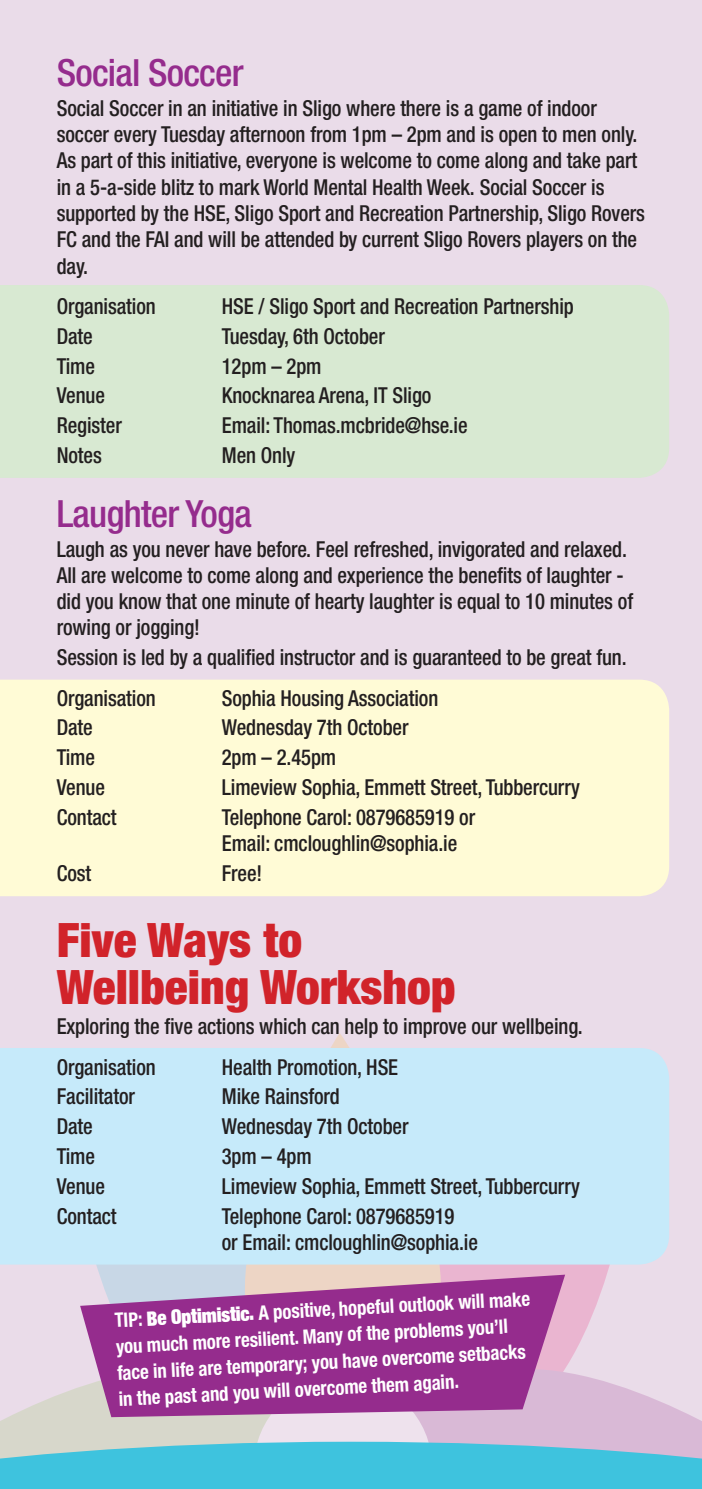
<style>
.page{position:relative;width:702px;height:1489px;background:#fff}
.page>*{position:absolute;margin:0;border:0;box-sizing:border-box;transform-origin:0 0}
.t1{font:900 condensed 47.5px/47.5px "Helvetica Neue";color:#d1232a}
.t2{font:500 condensed 37.5px "Helvetica Neue";letter-spacing:-.02em;color:#952c8d}
.t3{font:500 condensed 22px/26.2px "Helvetica Neue";letter-spacing:-.005em;color:#231f20;scale:.94 1}
.t4{font:700 condensed 20px/26.2px "Helvetica Neue";color:#fff;scale:.94 1}
.s1{font-weight:900;font-stretch:expanded}
</style>
<div class="page">
<div style="left:0;top:0;width:702px;height:1488px;background:#eadce9"></div>
<svg style="left:68px;top:1264px;width:173px;height:10px;fill:#c8d7e6"></svg>
<svg style="left:442px;top:1264px;width:193px;height:103px"></svg>
<svg style="left:241px;top:1033px;width:201px;height:241px"></svg>
<svg style="left:0;top:1377px;width:702px;height:111px;background:#90c8db"></svg>
<div style="left:0;top:679px;width:669px;height:217px;background:#fffbd6"></div>
<div style="left:0;top:1047px;width:669px;height:217px;background:#c6eafa"></div>
<div style="left:0;top:285px;width:669px;height:193px;background:#d8e9d2"></div>
<svg style="left:80px;top:1274px;width:485px;height:142px;background:#a34c9c"></svg>
<h2 class="t2" style="left:57px;top:50px;width:188px">Social Soccer</h2>
<p class="t3" style="left:57px;top:95px;width:627px">Social Soccer in an initiative in Sligo where there is a game of indoor soccer every Tuesday afternoon from 1pm – 2pm and is open to men only.<br>As part of this initiative, everyone is welcome to come along and take part in a 5-a-side blitz to mark World Mental Health Week. Social Soccer is supported by the HSE, Sligo Sport and Recreation Partnership, Sligo Rovers FC and the FAI and will be attended by current Sligo Rovers players on the day.</p>
<p class="t3" style="left:57px;top:293px;width:107px">Organisation</p>
<p class="t3" style="left:222px;top:293px;width:376px">HSE / Sligo Sport and Recreation Partnership</p>
<p class="t3" style="left:57px;top:322px;width:40px">Date</p>
<p class="t3" style="left:222px;top:322px;width:175px">Tuesday, 6th October</p>
<p class="t3" style="left:57px;top:352px;width:42px">Time</p>
<p class="t3" style="left:222px;top:352px;width:107px">12pm – 2pm</p>
<p class="t3" style="left:57px;top:382px;width:53px">Venue</p>
<p class="t3" style="left:222px;top:382px;width:224px">Knocknarea Arena, IT Sligo</p>
<p class="t3" style="left:57px;top:412px;width:71px">Register</p>
<p class="t3" style="left:222px;top:412px;width:263px">Email: Thomas.mcbride@hse.ie</p>
<p class="t3" style="left:57px;top:442px;width:50px">Notes</p>
<p class="t3" style="left:222px;top:442px;width:80px">Men Only</p>
<h2 class="t2" style="left:57px;top:491px;width:197px">Laughter Yoga</h2>
<p class="t3" style="left:57px;top:535px;width:614px">Laugh as you never have before. Feel refreshed, invigorated and relaxed.<br>All are welcome to come along and experience the benefits of laughter - did you know that one minute of hearty laughter is equal to 10 minutes of rowing or jogging!</p>
<p class="t3" style="left:57px;top:637px;width:607px;line-height:40.5px">Session is led by a qualified instructor and is guaranteed to be great fun.<br>Organisation</p>
<p class="t3" style="left:222px;top:684px;width:232px">Sophia Housing Association</p>
<p class="t3" style="left:57px;top:714px;width:40px">Date</p>
<p class="t3" style="left:222px;top:714px;width:200px">Wednesday 7th October</p>
<p class="t3" style="left:57px;top:744px;width:42px">Time</p>
<p class="t3" style="left:222px;top:744px;width:123px">2pm – 2.45pm</p>
<p class="t3" style="left:57px;top:773px;width:53px">Venue</p>
<p class="t3" style="left:222px;top:773px;width:382px">Limeview Sophia, Emmett Street, Tubbercurry</p>
<p class="t3" style="left:57px;top:803px;width:65px">Contact</p>
<p class="t3" style="left:222px;top:803px;width:271px">Telephone Carol: 0879685919 or<br>Email: cmcloughlin@sophia.ie</p>
<p class="t3" style="left:57px;top:859px;width:38px">Cost</p>
<p class="t3" style="left:222px;top:859px;width:45px">Free!</p>
<h1 class="t1" style="left:57px;top:915px;width:400px">Five Ways to<br>Wellbeing Workshop</h1>
<p class="t3" style="left:57px;top:1005px;width:561px;line-height:40.5px">Exploring the five actions which can help to improve our wellbeing.<br>Organisation</p>
<p class="t3" style="left:222px;top:1053px;width:189px">Health Promotion, HSE</p>
<p class="t3" style="left:57px;top:1083px;width:85px">Facilitator</p>
<p class="t3" style="left:222px;top:1083px;width:127px">Mike Rainsford</p>
<p class="t3" style="left:57px;top:1112px;width:40px">Date</p>
<p class="t3" style="left:222px;top:1112px;width:200px">Wednesday 7th October</p>
<p class="t3" style="left:57px;top:1142px;width:42px">Time</p>
<p class="t3" style="left:222px;top:1142px;width:97px">3pm – 4pm</p>
<p class="t3" style="left:57px;top:1172px;width:53px">Venue</p>
<p class="t3" style="left:222px;top:1172px;width:382px">Limeview Sophia, Emmett Street, Tubbercurry</p>
<p class="t3" style="left:57px;top:1202px;width:65px">Contact</p>
<p class="t3" style="left:222px;top:1202px;width:274px">Telephone Carol: 0879685919<br>or Email: cmcloughlin@sophia.ie</p>
<p class="t4" style="left:114px;top:1306px;width:444px;rotate:-3deg">TIP: <span class="s1">Be Optimistic.</span> A positive, hopeful outlook will make you much more resilient. Many of the problems you’ll face in life are temporary; you have overcome setbacks in the past and you will overcome them again.</p>
</div>
